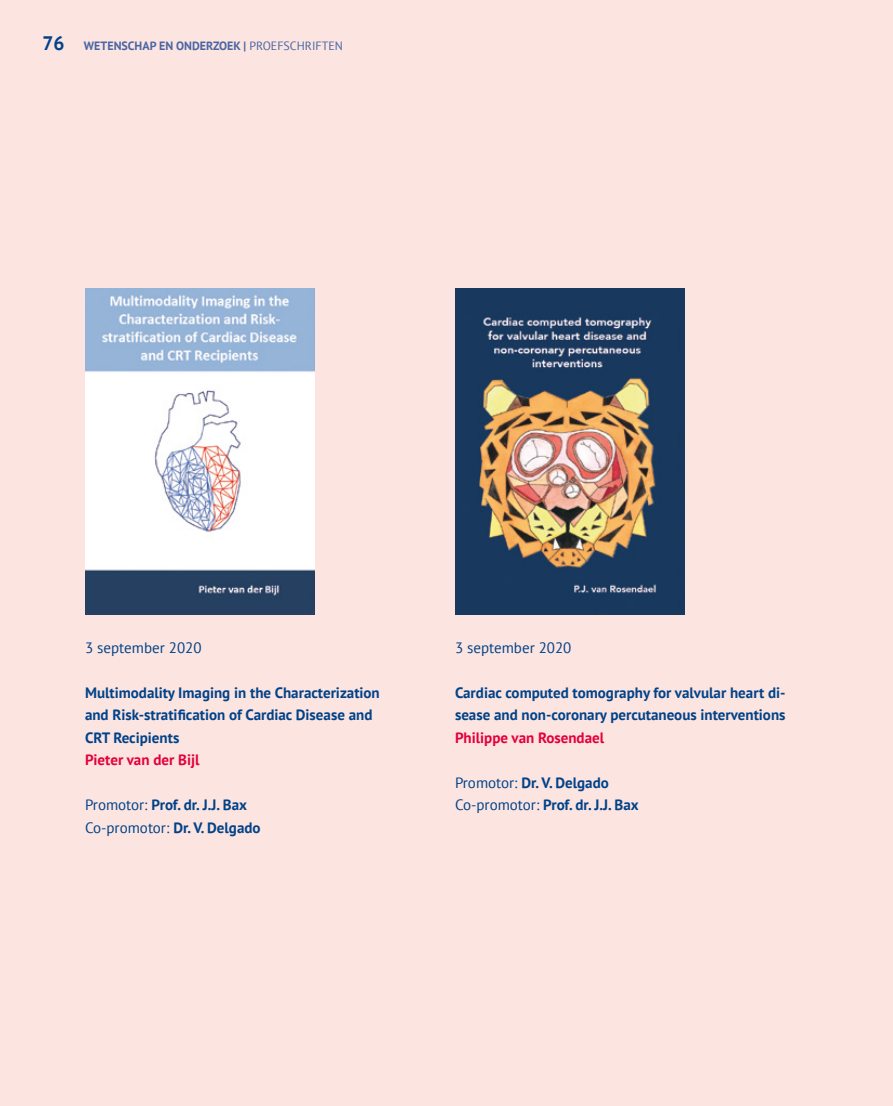
<style>
.page{position:relative;width:893px;height:1106px;background:#fce4e0}
.page>*{position:absolute;margin:0;border:0;box-sizing:border-box;transform-origin:0 0}
.t1{font:700 15px/22.5px "PT Sans";color:#004289}
.t2{font:700 15px "PT Sans";color:#e4003a}
.t3{font:15px "PT Sans";color:#004289}
.t4{font:700 12px "PT Sans";color:#4966a3}
.s1{font-size:19.5px;color:#004289}
.s2{font-weight:400}
</style>
<div class="page">
<img style="left:85px;top:288px;width:229px;height:326px">
<img style="left:455px;top:288px;width:229px;height:326px">
<p class="t4" style="left:43px;top:37px;width:302px"><span class="s1">76</span> WETENSCHAP EN ONDERZOEK | <span class="s2">PROEFSCHRIFTEN</span></p>
<p class="t3" style="left:85px;top:638px;width:118px">3 september 2020</p>
<p class="t1" style="left:85px;top:681px;width:296px">Multimodality Imaging in the Characterization and Risk-stratification of Cardiac Disease and<br>CRT Recipients</p>
<p class="t2" style="left:85px;top:750px;width:116px">Pieter van der Bijl</p>
<p class="t1" style="left:85px;top:793px;width:177px"><span class="s2">Promotor:</span> Prof. dr. J.J. Bax<br><span class="s2">Co-promotor:</span> Dr. V. Delgado</p>
<p class="t3" style="left:455px;top:638px;width:118px">3 september 2020</p>
<p class="t1" style="left:455px;top:681px;width:332px">Cardiac computed tomography for valvular heart di&shy;sease and non-coronary percutaneous interventions</p>
<p class="t2" style="left:455px;top:727px;width:151px">Philippe van Rosendael</p>
<p class="t1" style="left:455px;top:771px;width:185px"><span class="s2">Promotor:</span> Dr. V. Delgado<br><span class="s2">Co-promotor:</span> Prof. dr. J.J. Bax</p>
</div>
